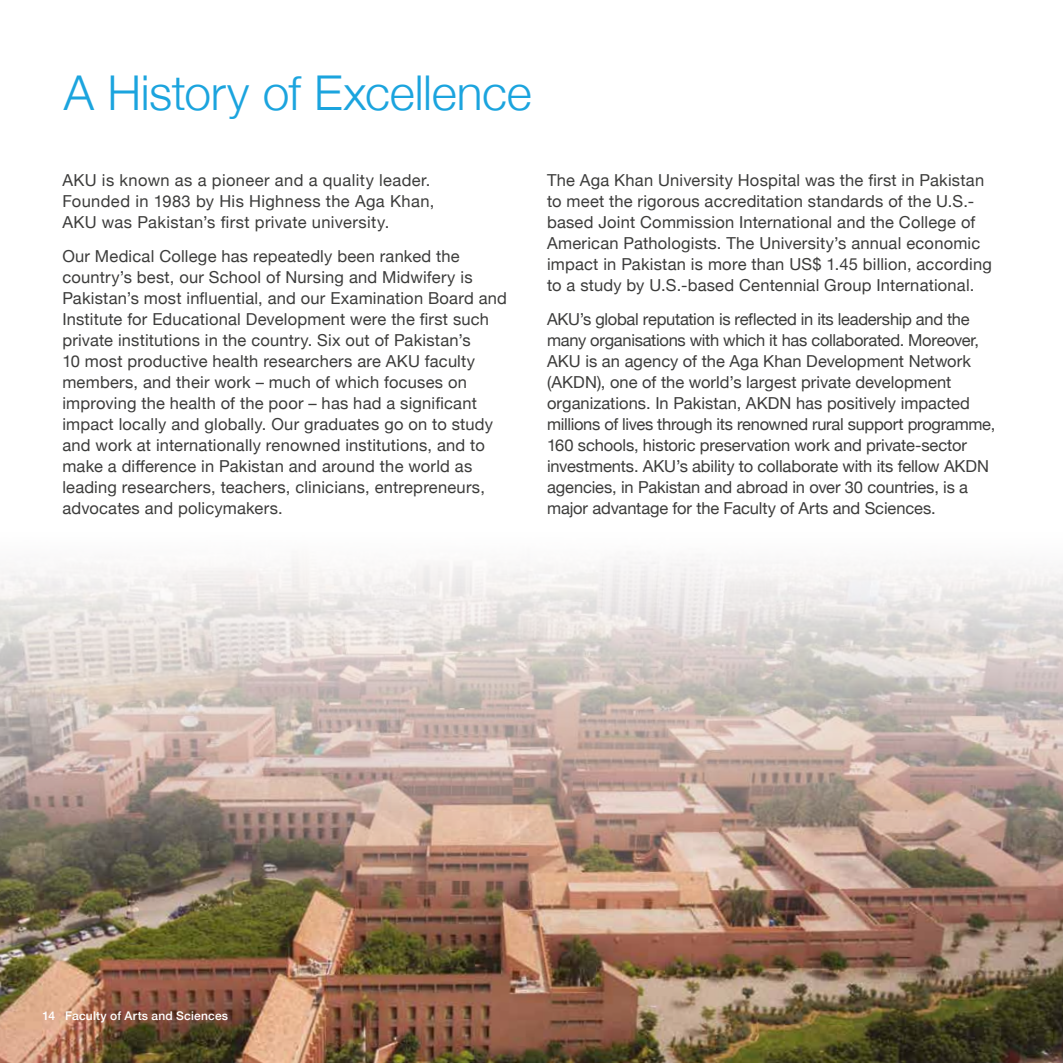
<style>
.page{position:relative;width:1063px;height:1063px;background:#fff}
.page>*{position:absolute;margin:0;border:0;box-sizing:border-box;transform-origin:0 0}
.t1{font:300 48px "Helvetica Neue";letter-spacing:-.005em;color:#1ba4de}
.t2{font:16.5px/21px "Helvetica Neue";letter-spacing:.01em;color:#3c3c3b}
.t3{font:16.5px/21px "Helvetica Neue";letter-spacing:-.01em;color:#3c3c3b}
.t4{font:500 12px "Helvetica Neue";letter-spacing:.015em;color:#fff}
</style>
<div class="page">
<img style="left:0;top:930px;width:1063px;height:133px">
<img style="left:0;top:557px;width:1063px;height:373px">
<h1 class="t1" style="left:64px;top:54px;width:470px">A History of Excellence</h1>
<p class="t2" style="left:62px;top:170px;width:373px">AKU is known as a pioneer and a quality leader.<br>Founded in 1983 by His Highness the Aga Khan,<br>AKU was Pakistan’s first private university.</p>
<p class="t2" style="left:62px;top:246px;width:446px">Our Medical College has repeatedly been ranked the country’s best, our School of Nursing and Midwifery is Pakistan’s most influential, and our Examination Board and Institute for Educational Development were the first such private institutions in the country. Six out of Pakistan’s<br>10 most productive health researchers are AKU faculty members, and their work – much of which focuses on improving the health of the poor – has had a significant impact locally and globally. Our graduates go on to study and work at internationally renowned institutions, and to make a difference in Pakistan and around the world as leading researchers, teachers, clinicians, entrepreneurs, advocates and policymakers.</p>
<p class="t2" style="left:547px;top:170px;width:446px">The Aga Khan University Hospital was the first in Pakistan to meet the rigorous accreditation standards of the U.S.- based Joint Commission International and the College of American Pathologists. The University’s annual economic impact in Pakistan is more than US$ 1.45 billion, according to a study by U.S.-based Centennial Group International.</p>
<p class="t3" style="left:547px;top:309px;width:450px">AKU’s global reputation is reflected in its leadership and the many organisations with which it has collaborated. Moreover, AKU is an agency of the Aga Khan Development Network (AKDN), one of the world’s largest private development organizations. In Pakistan, AKDN has positively impacted millions of lives through its renowned rural support programme, 160 schools, historic preservation work and private-sector investments. AKU’s ability to collaborate with its fellow AKDN agencies, in Pakistan and abroad in over 30 countries, is a major advantage for the Faculty of Arts and Sciences.</p>
<p class="t4" style="left:43px;top:1007px;width:187px">14 Faculty of Arts and Sciences</p>
</div>
